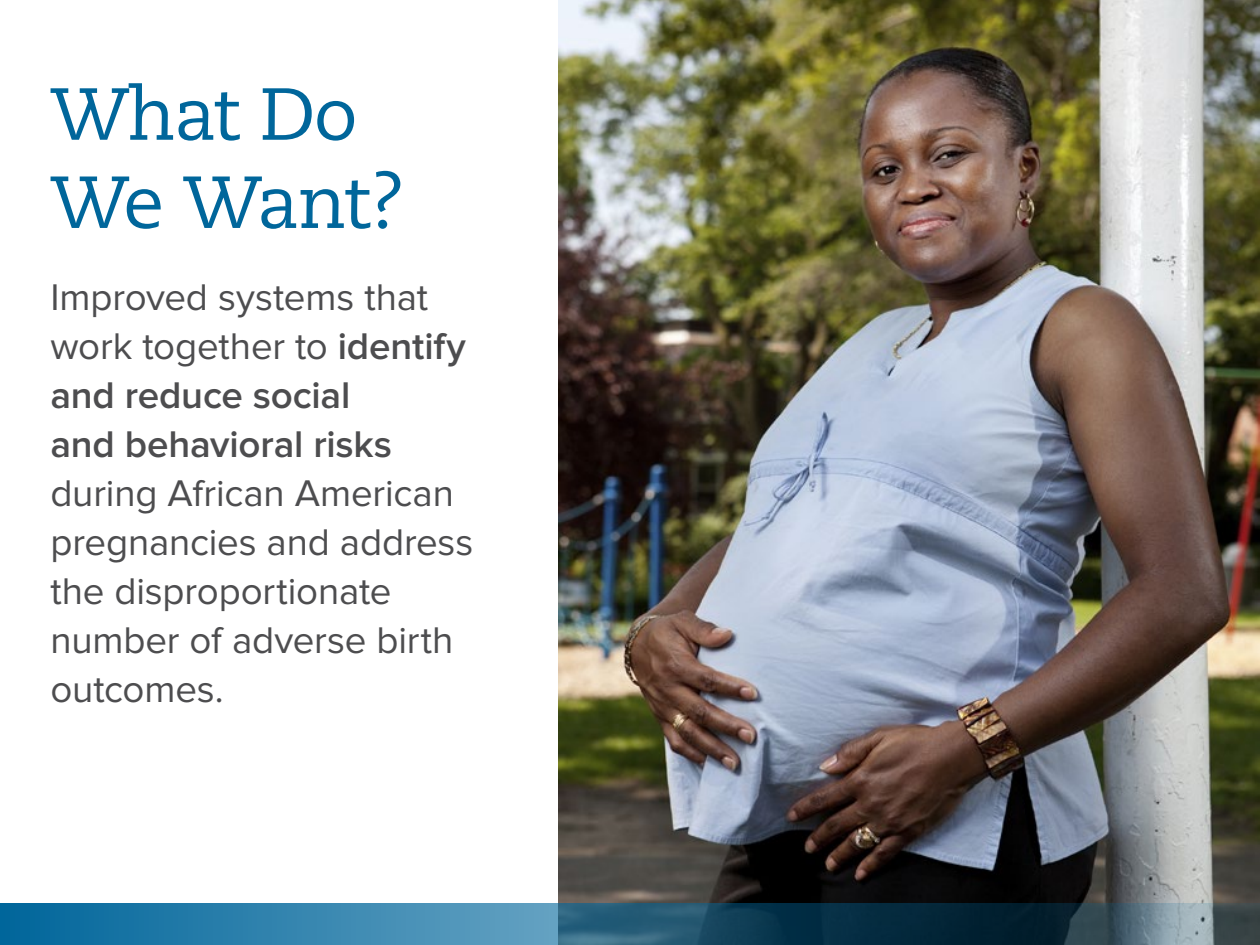
<style>
.page{position:relative;width:1260px;height:945px;background:#fff}
.page>*{position:absolute;margin:0;border:0;box-sizing:border-box;transform-origin:0 0}
.t1{font:73.5px/88.2px "Caecilia";letter-spacing:-.045em;color:#00669b}
.t2{font:38.5px/49px "Proxima Nova";letter-spacing:-.005em;color:#4d4d4f}
.t3{font:600 38.5px/49px "Proxima Nova";letter-spacing:-.005em;color:#4d4d4f}
.s1{font-weight:400}
</style>
<div class="page">
<img style="left:559px;top:0;width:701px;height:903px">
<svg style="left:0;top:903px;width:1260px;height:42px;background:#2a627f"></svg>
<h1 class="t1" style="left:50px;top:72px;width:357px">What Do<br>We Want?</h1>
<p class="t3" style="left:50px;top:274px;width:417px"><span class="s1">Improved systems that work together to</span> identify and reduce social<br>and behavioral risks</p>
<p class="t2" style="left:50px;top:470px;width:424px">during African American pregnancies and address the disproportionate number of adverse birth outcomes.</p>
</div>
